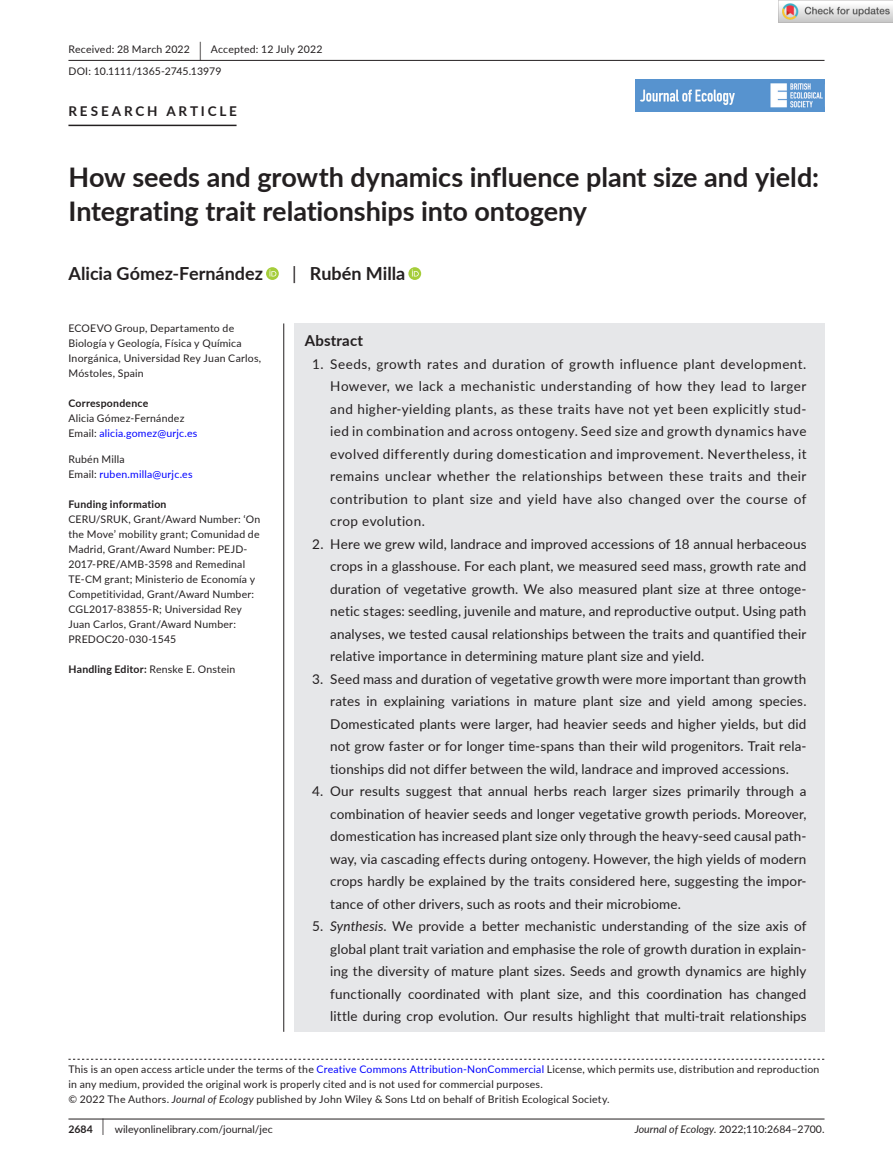
<style>
.page{position:relative;width:893px;height:1174px;background:#fff}
.page>*{position:absolute;margin:0;border:0;box-sizing:border-box;transform-origin:0 0}
.t1{font:700 27px/34.5px "Lato";letter-spacing:-.005em;color:#231f20}
.t2{font:700 18px "Lato";color:#231f20}
.t3{font:700 15px "Lato";letter-spacing:.015em;color:#231f20}
.t4{font:13.5px/22.5px "Lato";letter-spacing:.01em;color:#231f20;text-align:justify}
.t5{font:700 13.5px "Lato";letter-spacing:.21em;color:#231f20}
.t6{font:10.5px/15px "Lato";letter-spacing:.02em;color:#231f20}
.t7{font:10.5px "Lato";color:#231f20}
.t8{font:700 10.5px "Lato";letter-spacing:.02em;color:#231f20}
.t9{font:10.5px/15px "Lato";letter-spacing:.015em;color:#00f}
.s1{font-size:19.65px}
.s2{font-weight:400}
.s3{color:#00f}
.s4{color:#231f20}
.s5{font-style:italic}
.s6{font-weight:700}
.s7{font-size:17.4px}
</style>
<div class="page">
<hr style="left:68px;top:1118px;width:756px;height:1px;background:#231f20">
<img style="left:635px;top:79px;width:189px;height:33px">
<hr style="left:68px;top:60px;width:756px;height:1px;background:#231f20">
<hr style="left:68px;top:125px;width:169px;height:1px;background:#231f20">
<svg style="left:266px;top:267px;width:13px;height:13px"></svg>
<svg style="left:269px;top:269px;width:7px;height:7px"></svg>
<svg style="left:408px;top:267px;width:13px;height:13px"></svg>
<svg style="left:412px;top:269px;width:7px;height:7px"></svg>
<svg style="left:68px;top:1058px;width:756px;height:1px"></svg>
<div style="left:294px;top:323px;width:530px;height:708px;background:#e6e7e9"></div>
<hr style="left:283px;top:323px;width:1px;height:708px;background:#231f20">
<img style="left:779px;top:0;width:114px;height:23px">
<p class="t6" style="left:68px;top:38px;width:256px;line-height:21.8px">Received: 28 March 2022 <span class="s1">|</span> Accepted: 12 July 2022<br>DOI: 10.1111/1365-2745.13979</p>
<p class="t5" style="left:68px;top:101px;width:170px">RESEARCH ARTICLE</p>
<h1 class="t1" style="left:68px;top:159px;width:752px">How seeds and growth dynamics influence plant size and yield:<br>Integrating trait relationships into ontogeny</h1>
<h2 class="t2" style="left:68px;top:260px;width:196px">Alicia Gómez-Fernández</h2>
<h2 class="t2" style="left:292px;top:260px;width:115px"><span class="s2">|</span> Rubén Milla</h2>
<p class="t6" style="left:68px;top:320px;width:194px">ECOEVO Group, Departamento de<br>Biología y Geología, Física y Química<br>Inorgánica, Universidad Rey Juan Carlos,<br>Móstoles, Spain</p>
<p class="t8" style="left:68px;top:395px;width:81px">Correspondence</p>
<p class="t6" style="left:68px;top:410px;width:130px">Alicia Gómez-Fernández<br>Email: <span class="s3">alicia.gomez@urjc.es</span></p>
<p class="t9" style="left:68px;top:451px;width:126px"><span class="s4">Rubén Milla<br>Email:</span> ruben.milla@urjc.es</p>
<p class="t8" style="left:68px;top:496px;width:100px">Funding information</p>
<p class="t6" style="left:68px;top:511px;width:193px">CERU/SRUK, Grant/Award Number: ‘On the Move’ mobility grant; Comunidad de Madrid, Grant/Award Number: PEJD-2017-PRE/AMB-3598 and Remedinal TE-CM grant; Ministerio de Economía y Competitividad, Grant/Award Number:<br>CGL2017-83855-R; Universidad Rey Juan Carlos, Grant/Award Number:<br>PREDOC20-030-1545</p>
<p class="t8" style="left:68px;top:661px;width:168px">Handling Editor: <span class="s2">Renske E. Onstein</span></p>
<p class="t3" style="left:305px;top:329px;width:60px">Abstract</p>
<p class="t4" style="left:330px;top:352px;width:478px;text-indent:-18px">1. Seeds, growth rates and duration of growth influence plant development.<br>However, we lack a mechanistic understanding of how they lead to larger and higher-yielding plants, as these traits have not yet been explicitly stud&shy;ied in combination and across ontogeny. Seed size and growth dynamics have evolved differently during domestication and improvement. Nevertheless, it remains unclear whether the relationships between these traits and their contribution to plant size and yield have also changed over the course of crop evolution.</p>
<p class="t4" style="left:330px;top:532px;width:478px;text-indent:-18px">2. Here we grew wild, landrace and improved accessions of 18 annual herbaceous crops in a glasshouse. For each plant, we measured seed mass, growth rate and duration of vegetative growth. We also measured plant size at three ontoge&shy;netic stages: seedling, juvenile and mature, and reproductive output. Using path analyses, we tested causal relationships between the traits and quantified their relative importance in determining mature plant size and yield.</p>
<p class="t4" style="left:330px;top:667px;width:478px;text-indent:-18px">3. Seed mass and duration of vegetative growth were more important than growth rates in explaining variations in mature plant size and yield among species.<br>Domesticated plants were larger, had heavier seeds and higher yields, but did not grow faster or for longer time-spans than their wild progenitors. Trait rela&shy;tionships did not differ between the wild, landrace and improved accessions.</p>
<p class="t4" style="left:330px;top:779px;width:478px;text-indent:-18px">4. Our results suggest that annual herbs reach larger sizes primarily through a combination of heavier seeds and longer vegetative growth periods. Moreover, domestication has increased plant size only through the heavy-seed causal path&shy;way, via cascading effects during ontogeny. However, the high yields of modern crops hardly be explained by the traits considered here, suggesting the impor&shy;tance of other drivers, such as roots and their microbiome.</p>
<p class="t4" style="left:330px;top:914px;width:478px;text-indent:-18px">5. <span class="s5">Synthesis</span>. We provide a better mechanistic understanding of the size axis of global plant trait variation and emphasise the role of growth duration in explain&shy;ing the diversity of mature plant sizes. Seeds and growth dynamics are highly functionally coordinated with plant size, and this coordination has changed little during crop evolution. Our results highlight that multi-trait relationships</p>
<p class="t6" style="left:68px;top:1061px;width:752px">This is an open access article under the terms of the <span class="s3">Creative Commons Attribution-NonCommercial</span> License, which permits use, distribution and reproduction in any medium, provided the original work is properly cited and is not used for commercial purposes.<br>© 2022 The Authors. <span class="s5">Journal of Ecology</span> published by John Wiley &amp; Sons Ltd on behalf of British Ecological Society.</p>
<p class="t7" style="left:68px;top:1121px;width:206px"><span class="s6">2684</span> <span class="s7">|</span> wileyonlinelibrary.com/journal/jec</p>
<p class="t7" style="left:635px;top:1121px;width:191px"><span class="s5">Journal of Ecology.</span> 2022;110:2684–2700.</p>
</div>
